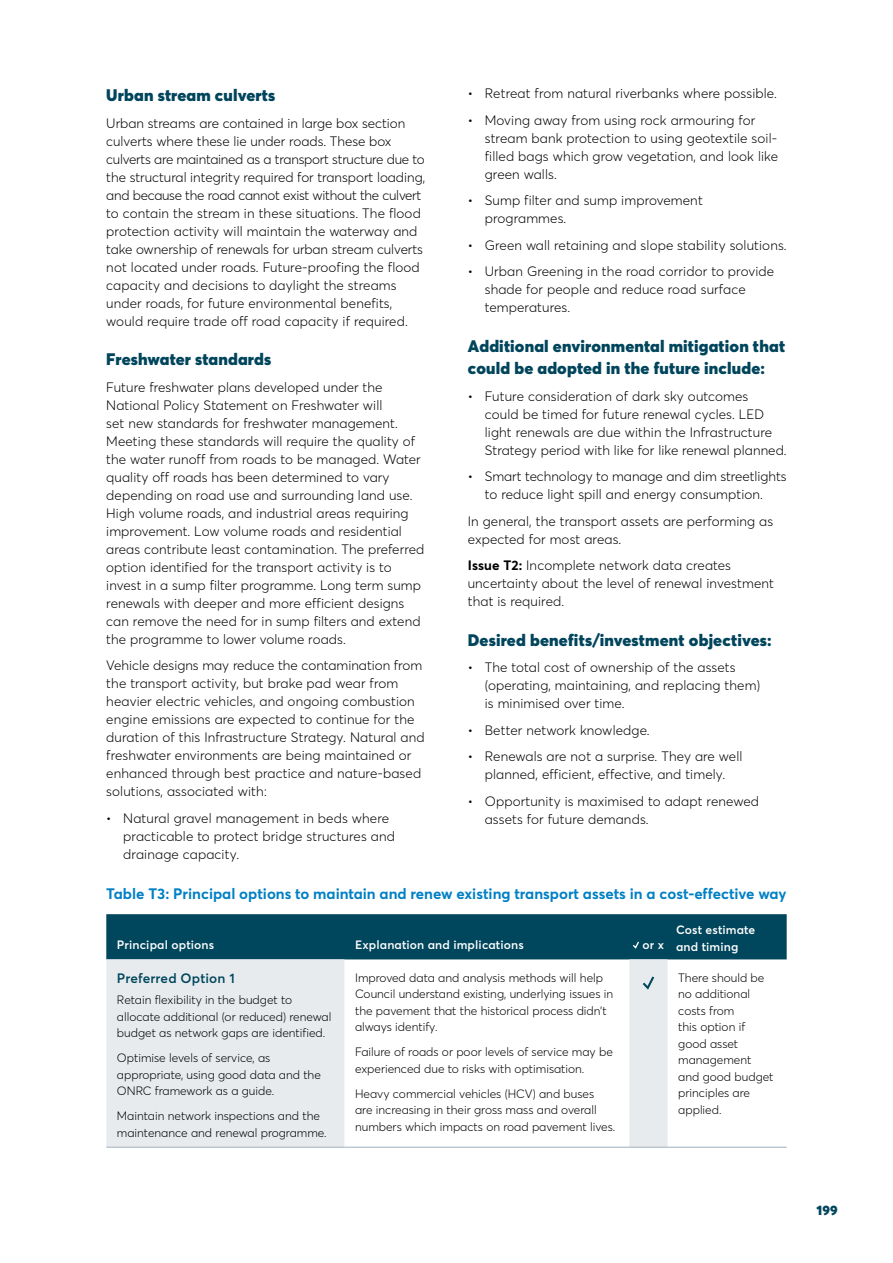
<style>
.page{position:relative;width:893px;height:1263px;background:#fff}
.page>*{position:absolute;margin:0;border:0;box-sizing:border-box;transform-origin:0 0}
.t1{font:900 16.5px/22.5px "Averta";letter-spacing:.01em;color:#01455c}
.t2{font:700 15px "Averta";color:#0080c5}
.t3{font:300 13.5px/18px "Averta";letter-spacing:.01em;color:#000}
.t4{font:600 13.5px "Averta";letter-spacing:.01em;color:#00465d}
.t5{font:900 13.5px "Averta";color:#01455c}
.t6{font:300 12px/16.5px "Averta";color:#000}
.t7{font:600 12px/16.5px "Averta";letter-spacing:.01em;color:#fff}
.s1{font-weight:700}
</style>
<div class="page">
<svg style="left:106px;top:959px;width:562px;height:188px"></svg>
<hr style="left:106px;top:1147px;width:238px;height:1px;background:#9eb1be">
<hr style="left:344px;top:1147px;width:285px;height:1px;background:#9eb1be">
<hr style="left:629px;top:1147px;width:39px;height:1px;background:#9eb1be">
<hr style="left:668px;top:1147px;width:119px;height:1px;background:#9eb1be">
<div style="left:106px;top:914px;width:681px;height:45px;background:#00465d"></div>
<svg style="left:640px;top:974px;width:16px;height:17px"></svg>
<p class="t1" style="left:106px;top:83px;width:171px">Urban stream culverts</p>
<p class="t3" style="left:106px;top:113px;width:320px">Urban streams are contained in large box section culverts where these lie under roads. These box culverts are maintained as a transport structure due to the structural integrity required for transport loading, and because the road cannot exist without the culvert to contain the stream in these situations. The flood protection activity will maintain the waterway and take ownership of renewals for urban stream culverts not located under roads. Future-proofing the flood capacity and decisions to daylight the streams under roads, for future environmental benefits, would require trade off road capacity if required.</p>
<p class="t1" style="left:106px;top:347px;width:167px">Freshwater standards</p>
<p class="t3" style="left:106px;top:377px;width:320px">Future freshwater plans developed under the National Policy Statement on Freshwater will<br>set new standards for freshwater management.<br>Meeting these standards will require the quality of the water runoff from roads to be managed. Water quality off roads has been determined to vary depending on road use and surrounding land use.<br>High volume roads, and industrial areas requiring improvement. Low volume roads and residential areas contribute least contamination. The preferred option identified for the transport activity is to invest in a sump filter programme. Long term sump renewals with deeper and more efficient designs can remove the need for in sump filters and extend the programme to lower volume roads.</p>
<p class="t3" style="left:106px;top:656px;width:320px">Vehicle designs may reduce the contamination from the transport activity, but brake pad wear from heavier electric vehicles, and ongoing combustion engine emissions are expected to continue for the duration of this Infrastructure Strategy. Natural and freshwater environments are being maintained or enhanced through best practice and nature-based solutions, associated with:</p>
<p class="t3" style="left:123px;top:808px;width:273px;text-indent:-17px">• Natural gravel management in beds where practicable to protect bridge structures and drainage capacity.</p>
<p class="t3" style="left:468px;top:84px;width:311px">• Retreat from natural riverbanks where possible.</p>
<p class="t3" style="left:485px;top:110px;width:295px;text-indent:-17px">• Moving away from using rock armouring for stream bank protection to using geotextile soil&shy;filled bags which grow vegetation, and look like green walls.</p>
<p class="t3" style="left:485px;top:191px;width:220px;text-indent:-17px">• Sump filter and sump improvement programmes.</p>
<p class="t3" style="left:468px;top:235px;width:320px">• Green wall retaining and slope stability solutions.</p>
<p class="t3" style="left:485px;top:262px;width:291px;text-indent:-17px">• Urban Greening in the road corridor to provide shade for people and reduce road surface temperatures.</p>
<p class="t1" style="left:468px;top:334px;width:319px">Additional environmental mitigation that could be adopted in the future include:</p>
<p class="t3" style="left:485px;top:386px;width:303px;text-indent:-17px">• Future consideration of dark sky outcomes<br>could be timed for future renewal cycles. LED light renewals are due within the Infrastructure Strategy period with like for like renewal planned.</p>
<p class="t3" style="left:468px;top:467px;width:320px;text-align:center">• Smart technology to manage and dim streetlights to reduce light spill and energy consumption.</p>
<p class="t3" style="left:468px;top:511px;width:307px">In general, the transport assets are performing as expected for most areas.</p>
<p class="t3" style="left:468px;top:556px;width:308px"><span class="s1">Issue T2:</span> Incomplete network data creates uncertainty about the level of renewal investment that is required.</p>
<p class="t1" style="left:468px;top:628px;width:305px">Desired benefits/investment objectives:</p>
<p class="t3" style="left:485px;top:658px;width:277px;text-indent:-17px">• The total cost of ownership of the assets (operating, maintaining, and replacing them) is minimised over time.</p>
<p class="t3" style="left:468px;top:720px;width:183px">• Better network knowledge.</p>
<p class="t3" style="left:468px;top:747px;width:276px;text-align:center">• Renewals are not a surprise. They are well planned, efficient, effective, and timely.</p>
<p class="t3" style="left:485px;top:791px;width:276px;text-indent:-17px">• Opportunity is maximised to adapt renewed assets for future demands.</p>
<p class="t2" style="left:106px;top:883px;width:682px">Table T3: Principal options to maintain and renew existing transport assets in a cost-effective way</p>
<p class="t7" style="left:117px;top:936px;width:99px">Principal options</p>
<p class="t7" style="left:355px;top:936px;width:170px">Explanation and implications</p>
<p class="t7" style="left:643px;top:936px;width:23px">or x</p>
<p class="t7" style="left:676px;top:921px;width:81px">Cost estimate and timing</p>
<p class="t4" style="left:117px;top:969px;width:119px">Preferred Option 1</p>
<p class="t6" style="left:117px;top:991px;width:216px">Retain flexibility in the budget to allocate additional (or reduced) renewal budget as network gaps are identified.</p>
<p class="t6" style="left:117px;top:1049px;width:205px">Optimise levels of service, as appropriate, using good data and the<br>ONRC framework as a guide.</p>
<p class="t6" style="left:117px;top:1107px;width:211px">Maintain network inspections and the maintenance and renewal programme.</p>
<p class="t6" style="left:355px;top:969px;width:260px">Improved data and analysis methods will help Council understand existing, underlying issues in the pavement that the historical process didn’t always identify.</p>
<p class="t6" style="left:355px;top:1043px;width:259px">Failure of roads or poor levels of service may be experienced due to risks with optimisation.</p>
<p class="t6" style="left:355px;top:1085px;width:262px">Heavy commercial vehicles (HCV) and buses<br>are increasing in their gross mass and overall numbers which impacts on road pavement lives.</p>
<p class="t6" style="left:678px;top:969px;width:97px">There should be no additional costs from<br>this option if good asset management and good budget principles are applied.</p>
<p class="t5" style="left:816px;top:1200px;width:23px">199</p>
</div>
